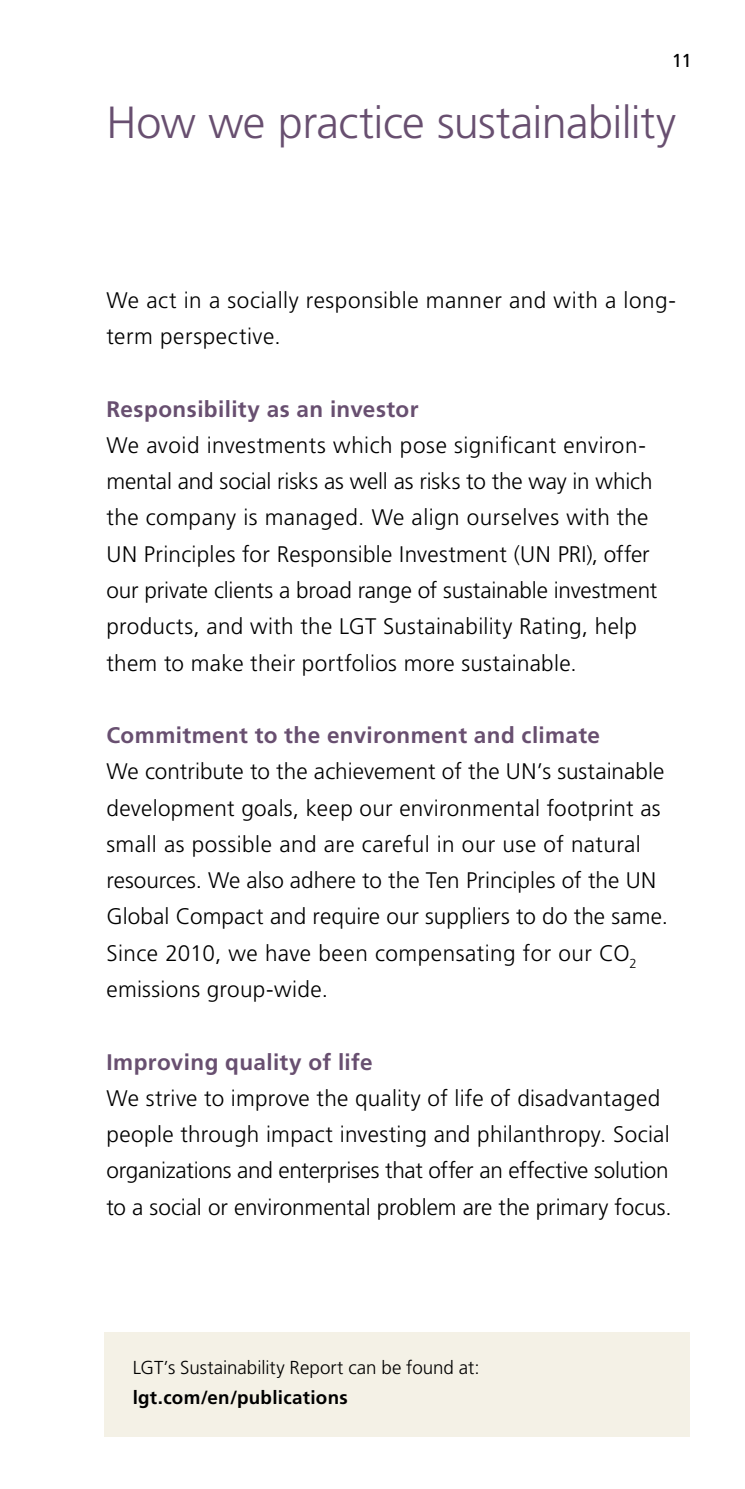
<style>
.page{position:relative;width:745px;height:1489px;background:#fff}
.page>*{position:absolute;margin:0;border:0;box-sizing:border-box;transform-origin:0 0}
.t1{font:300 45px "Frutiger LT Std";letter-spacing:-.015em;color:#684f70}
.t2{font:300 22.5px/36.2px "Frutiger LT Std";letter-spacing:.01em;color:#000}
.t3{font:700 22.5px "Frutiger LT Std";letter-spacing:.02em;color:#684f70}
.t4{font:300 18.75px "Frutiger LT Std";color:#000}
.t5{font:700 18.75px "Frutiger LT Std";letter-spacing:.015em;color:#000}
.t6{font:18.75px "Frutiger LT Std";color:#000}
</style>
<div class="page">
<div style="left:104px;top:1331px;width:585px;height:104px;background:#f4f1e6"></div>
<p class="t6" style="left:671px;top:50px;width:21px">11</p>
<h1 class="t1" style="left:106px;top:97px;width:570px">How we practice sustainability</h1>
<p class="t2" style="left:106px;top:282px;width:570px">We act in a socially responsible manner and with a long&shy;term perspective.</p>
<p class="t3" style="left:106px;top:395px;width:313px">Responsibility as an investor</p>
<p class="t2" style="left:106px;top:427px;width:552px">We avoid investments which pose significant environ&shy;mental and social risks as well as risks to the way in which the company is managed. We align ourselves with the UN Principles for Responsible Investment (UN PRI), offer our private clients a broad range of sustainable investment products, and with the LGT Sustainability Rating, help them to make their portfolios more sustainable.</p>
<p class="t3" style="left:106px;top:722px;width:495px">Commitment to the environment and climate</p>
<p class="t2" style="left:106px;top:753px;width:562px">We contribute to the achievement of the UN’s sustainable development goals, keep our environmental footprint as small as possible and are careful in our use of natural resources. We also adhere to the Ten Principles of the UN Global Compact and require our suppliers to do the same.<br>Since 2010, we have been compensating for our CO<sub>2 </sub>emissions group-wide.</p>
<p class="t3" style="left:106px;top:1048px;width:267px">Improving quality of life</p>
<p class="t2" style="left:106px;top:1080px;width:566px">We strive to improve the quality of life of disadvantaged people through impact investing and philanthropy. Social organizations and enterprises that offer an effective solution to a social or environmental problem are the primary focus.</p>
<p class="t4" style="left:133px;top:1356px;width:348px">LGT’s Sustainability Report can be found at:</p>
<p class="t5" style="left:133px;top:1386px;width:216px">lgt.com/en/publications</p>
</div>
